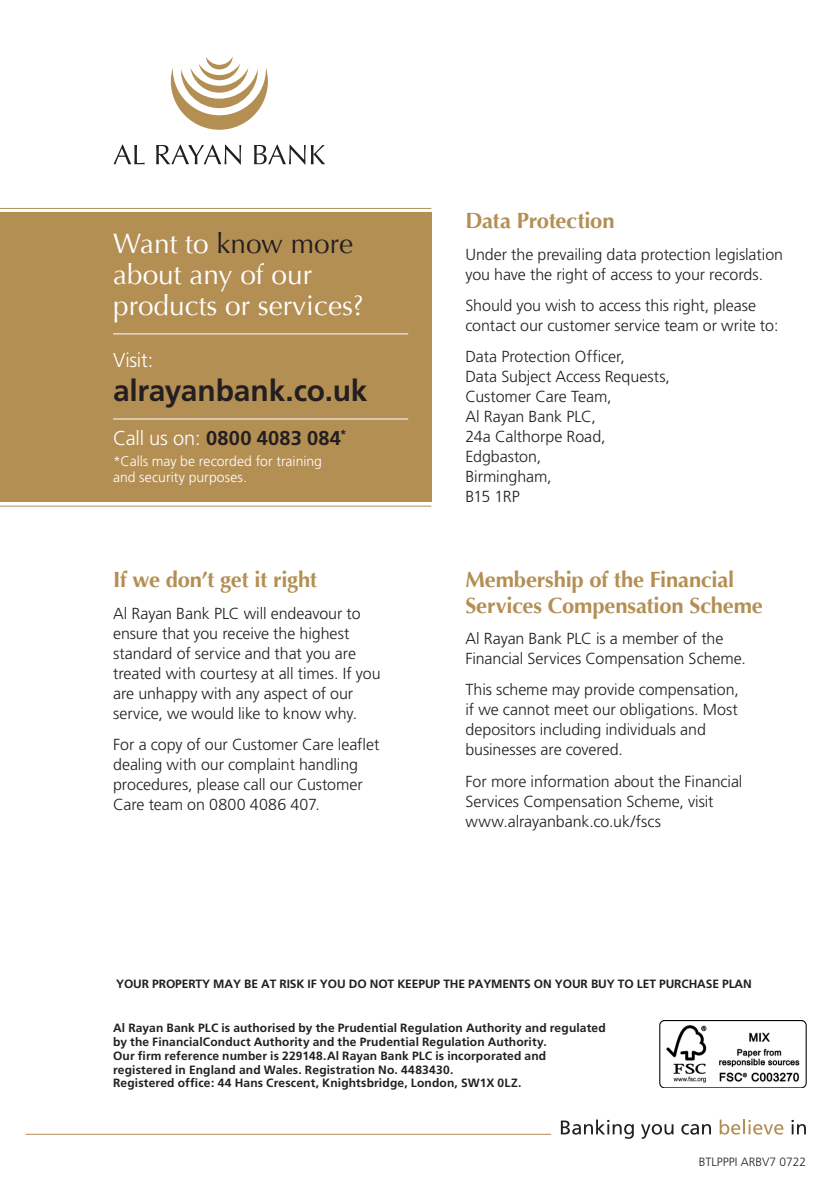
<style>
.page{position:relative;width:840px;height:1191px;background:#fff}
.page>*{position:absolute;margin:0;border:0;box-sizing:border-box;transform-origin:0 0}
.Body_Text{font:700 30px "Frutiger";letter-spacing:-.01em;color:#231f20}
.Rear_Cover_Header{font:28px/30.8px "Optima";color:#fff}
.Subhead{font:700 22px/25.2px "Optima";letter-spacing:-.01em;color:#b48f54}
.Body_Text-2{font:700 20px "Frutiger";letter-spacing:.015em;color:#231f20}
.Body_Text-3{font:300 20px "Frutiger";letter-spacing:-.015em;color:#fff}
.Body_Text_-_White{font:300 16px/20px "Frutiger";letter-spacing:-.005em;color:#231f20}
.Body_Text-4{font:300 14px/16px "Frutiger";color:#fff}
.Legals_-_White{font:700 12px/13.8px "Frutiger";letter-spacing:.01em;color:#231f20}
.Legals_-_White-2{font:700 12px "Frutiger";letter-spacing:-.01em;color:#231f20}
.Body_Text-5{font:300 12px "Frutiger";color:#231f20}
.s1{color:#231f20}
.s2{font-weight:300;color:#fff}
</style>
<div class="page">
<svg style="left:560px;top:1119px;width:73px;height:19px"></svg>
<svg style="left:641px;top:1124px;width:32px;height:14px"></svg>
<svg style="left:681px;top:1124px;width:29px;height:10px"></svg>
<svg style="left:719px;top:1119px;width:64px;height:15px"></svg>
<svg style="left:791px;top:1120px;width:14px;height:14px"></svg>
<svg style="left:171px;top:57px;width:97px;height:73px"></svg>
<svg style="left:113px;top:145px;width:32px;height:19px"></svg>
<svg style="left:156px;top:145px;width:85px;height:20px"></svg>
<svg style="left:254px;top:145px;width:51px;height:20px"></svg>
<svg style="left:311px;top:145px;width:14px;height:19px"></svg>
<hr style="left:26px;top:1133px;width:524px;height:1px;background:#b48f54">
<img style="left:659px;top:1020px;width:147px;height:67px">
<div style="left:0;top:213px;width:431px;height:289px;background:#b48f54"></div>
<hr style="left:0;top:208px;width:431px;height:1px;background:#b48f54">
<hr style="left:0;top:505px;width:431px;height:1px;background:#b48f54">
<hr style="left:113px;top:333px;width:295px;height:1px;background:#fff">
<hr style="left:113px;top:418px;width:295px;height:1px;background:#fff">
<p class="Rear_Cover_Header" style="left:113px;top:229px;width:252px">Want to <span class="s1">know more </span>about any of our products or services?</p>
<p class="Body_Text-3" style="left:113px;top:349px;width:42px">Visit:</p>
<p class="Body_Text" style="left:113px;top:373px;width:256px">alrayanbank.co.uk</p>
<p class="Body_Text-2" style="left:113px;top:426px;width:235px"><span class="s2">Call us on:</span> 0800 4083 084<sup>*</sup></p>
<p class="Body_Text-4" style="left:113px;top:453px;width:210px">*Calls may be recorded for training and security purposes.</p>
<p class="Subhead" style="left:113px;top:567px;width:205px">If we don’t get it right</p>
<p class="Body_Text_-_White" style="left:113px;top:603px;width:269px">Al Rayan Bank PLC will endeavour to ensure that you receive the highest standard of service and that you are treated with courtesy at all times. If you are unhappy with any aspect of our service, we would like to know why.</p>
<p class="Body_Text_-_White" style="left:113px;top:735px;width:268px">For a copy of our Customer Care leaflet dealing with our complaint handling procedures, please call our Customer Care team on 0800 4086 407.</p>
<p class="Subhead" style="left:465px;top:208px;width:151px">Data Protection</p>
<p class="Body_Text_-_White" style="left:465px;top:244px;width:319px">Under the prevailing data protection legislation you have the right of access to your records.</p>
<p class="Body_Text_-_White" style="left:465px;top:296px;width:314px">Should you wish to access this right, please contact our customer service team or write to:</p>
<p class="Body_Text_-_White" style="left:465px;top:347px;width:206px">Data Protection Officer,<br>Data Subject Access Requests,<br>Customer Care Team,<br>Al Rayan Bank PLC,<br>24a Calthorpe Road,<br>Edgbaston,<br>Birmingham,<br>B15 1RP</p>
<p class="Subhead" style="left:465px;top:567px;width:299px">Membership of the Financial<br>Services Compensation Scheme</p>
<p class="Body_Text_-_White" style="left:465px;top:629px;width:282px">Al Rayan Bank PLC is a member of the<br>Financial Services Compensation Scheme.</p>
<p class="Body_Text_-_White" style="left:465px;top:680px;width:275px">This scheme may provide compensation, if we cannot meet our obligations. Most depositors including individuals and businesses are covered.</p>
<p class="Body_Text_-_White" style="left:465px;top:771px;width:278px">For more information about the Financial<br>Services Compensation Scheme, visit www.alrayanbank.co.uk/fscs</p>
<p class="Legals_-_White-2" style="left:116px;top:977px;width:636px">YOUR PROPERTY MAY BE AT RISK IF YOU DO NOT KEEPUP THE PAYMENTS ON YOUR BUY TO LET PURCHASE PLAN</p>
<p class="Legals_-_White" style="left:113px;top:1021px;width:494px">Al Rayan Bank PLC is authorised by the Prudential Regulation Authority and regulated by the FinancialConduct Authority and the Prudential Regulation Authority.<br>Our firm reference number is 229148.Al Rayan Bank PLC is incorporated and registered in England and Wales. Registration No. 4483430.<br>Registered office: 44 Hans Crescent, Knightsbridge, London, SW1X 0LZ.</p>
<p class="Body_Text-5" style="left:698px;top:1155px;width:109px">BTLPPPI ARBV7 0722</p>
</div>
